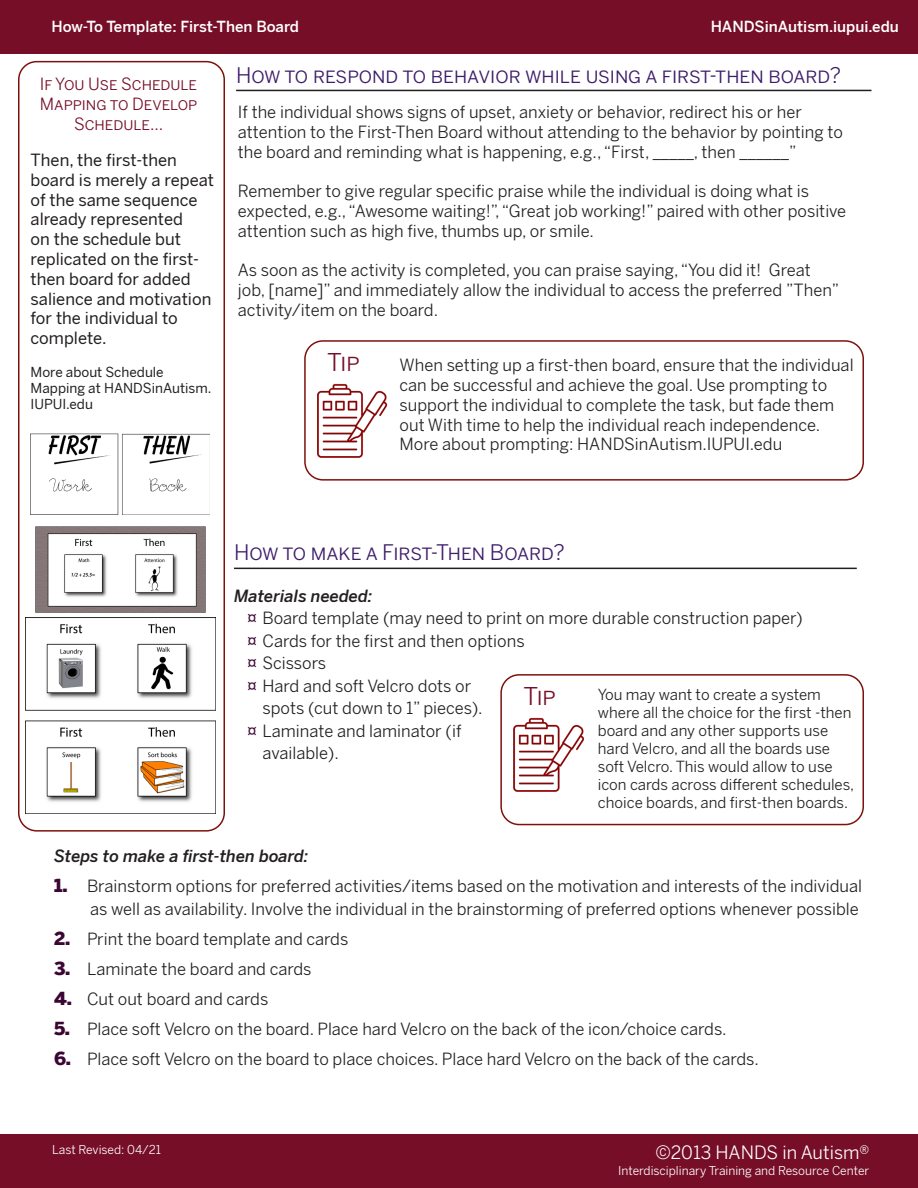
<style>
.page{position:relative;width:918px;height:1188px;background:#fff}
.page>*{position:absolute;margin:0;border:0;box-sizing:border-box;transform-origin:0 0}
.Main_Paragraph{font:24px "Benton Sans";letter-spacing:-.03em;color:#770e28}
.Subtitle{font:21px "Benton Sans";color:#3e1d6b}
.t1{font:18px "Benton Sans";color:#fff}
.Main_Paragraph-2{font:16.5px/19.8px "Benton Sans";color:#231f20}
.Main_Paragraph-3{font:16.5px/19.8px "Benton Sans";color:#231f20}
.Main_Paragraph-4{font:italic 500 16.5px "Benton Sans";color:#231f20}
.Main_Paragraph-5{font:16.5px/19.8px "Benton Sans";color:#770e28;text-align:center}
.Main_Paragraph-6{font:15px/18px "Benton Sans";color:#231f20}
.t2{font:500 15px "Benton Sans";color:#fff}
.Main_Paragraph-7{font:13.5px/16.2px "Benton Sans";color:#231f20}
.t3{font:12px "Benton Sans";color:#fff}
.s1{font-family:"Myriad Pro";font-size:18px;color:#3b0633}
.s2{font-weight:900;font-size:18px;color:#3b0633}
</style>
<div class="page">
<div style="left:0;top:0;width:918px;height:54px;background:#770e28"></div>
<div style="left:0;top:1134px;width:918px;height:54px;background:#770e28"></div>
<hr style="left:236px;top:90px;width:636px;height:1px;background:#231f20">
<div style="left:18px;top:61px;width:207px;height:771px;border:2px solid #7d110c;border-radius:18px"></div>
<img style="left:31px;top:433px;width:178px;height:81px">
<img style="left:35px;top:526px;width:171px;height:87px">
<img style="left:25px;top:617px;width:191px;height:196px">
<div style="left:304px;top:340px;width:560px;height:141px;border:2px solid #7d110c;border-radius:18px"></div>
<img style="left:317px;top:383px;width:71px;height:75px">
<hr style="left:234px;top:568px;width:623px;height:1px;background:#231f20">
<div style="left:500px;top:674px;width:364px;height:151px;border:2px solid #7d110c;border-radius:18px"></div>
<img style="left:513px;top:717px;width:71px;height:75px">
<p class="t2" style="left:51px;top:18px;width:249px">How-To Template: First-Then Board</p>
<p class="t2" style="left:711px;top:18px;width:190px">HANDSinAutism.iupui.edu</p>
<p class="Main_Paragraph-5" style="left:40px;top:74px;width:159px">If You Use Schedule<br>Mapping to Develop<br>Schedule...</p>
<p class="Main_Paragraph-3" style="left:31px;top:150px;width:185px">Then, the first-then board is merely a repeat of the same sequence already represented<br>on the schedule but replicated on the first&shy;then board for added salience and motivation for the individual to complete.</p>
<p class="Main_Paragraph-7" style="left:31px;top:364px;width:182px">More about Schedule<br>Mapping at HANDSinAutism.<br>IUPUI.edu</p>
<p class="Subtitle" style="left:236px;top:62px;width:607px">How to respond to behavior while using a first-then board?</p>
<p class="Main_Paragraph-2" style="left:238px;top:102px;width:607px">If the individual shows signs of upset, anxiety or behavior, redirect his or her attention to the First-Then Board without attending to the behavior by pointing to the board and reminding what is happening, e.g., “First, _____, then ______”</p>
<p class="Main_Paragraph-2" style="left:238px;top:181px;width:610px">Remember to give regular specific praise while the individual is doing what is expected, e.g., “Awesome waiting!”, “Great job working!” paired with other positive attention such as high five, thumbs up, or smile.</p>
<p class="Main_Paragraph-2" style="left:238px;top:261px;width:603px">As soon as the activity is completed, you can praise saying, “You did it! Great job, [name]” and immediately allow the individual to access the preferred ”Then” activity/item on the board.</p>
<p class="Main_Paragraph" style="left:327px;top:348px;width:34px">Tip</p>
<p class="Main_Paragraph-2" style="left:400px;top:355px;width:456px">When setting up a first-then board, ensure that the individual can be successful and achieve the goal. Use prompting to support the individual to complete the task, but fade them out With time to help the individual reach independence.<br>More about prompting: HANDSinAutism.IUPUI.edu</p>
<p class="Subtitle" style="left:234px;top:540px;width:332px">How to make a First-Then Board?</p>
<p class="Main_Paragraph-4" style="left:234px;top:586px;width:140px">Materials needed:</p>
<p class="Main_Paragraph-2" style="left:248px;top:609px;width:557px"><span class="s1">¤</span> Board template (may need to print on more durable construction paper)</p>
<p class="Main_Paragraph-2" style="left:248px;top:631px;width:279px"><span class="s1">¤</span> Cards for the first and then options</p>
<p class="Main_Paragraph-2" style="left:248px;top:654px;width:80px"><span class="s1">¤</span> Scissors</p>
<p class="Main_Paragraph-2" style="left:262px;top:675px;width:222px;line-height:22.5px;text-indent:-15px"><span class="s1">¤</span> Hard and soft Velcro dots or spots (cut down to 1” pieces).</p>
<p class="Main_Paragraph-2" style="left:262px;top:720px;width:200px;line-height:22.5px;text-indent:-15px"><span class="s1">¤</span> Laminate and laminator (if available).</p>
<p class="Main_Paragraph" style="left:523px;top:682px;width:34px">Tip</p>
<p class="Main_Paragraph-6" style="left:598px;top:685px;width:258px">You may want to create a system where all the choice for the first -then board and any other supports use hard Velcro, and all the boards use soft Velcro. This would allow to use icon cards across different schedules, choice boards, and first-then boards.</p>
<p class="Main_Paragraph-4" style="left:54px;top:846px;width:256px">Steps to make a first-then board:</p>
<p class="Main_Paragraph-2" style="left:54px;top:875px;width:810px;line-height:22.5px;text-align:right"><span class="s2">1.</span> Brainstorm options for preferred activities/items based on the motivation and interests of the individual as well as availability. Involve the individual in the brainstorming of preferred options whenever possible</p>
<p class="Main_Paragraph-2" style="left:54px;top:929px;width:296px"><span class="s2">2.</span> Print the board template and cards</p>
<p class="Main_Paragraph-2" style="left:54px;top:959px;width:259px"><span class="s2">3.</span> Laminate the board and cards</p>
<p class="Main_Paragraph-2" style="left:54px;top:989px;width:216px"><span class="s2">4.</span> Cut out board and cards</p>
<p class="Main_Paragraph-2" style="left:54px;top:1019px;width:674px"><span class="s2">5.</span> Place soft Velcro on the board. Place hard Velcro on the back of the icon/choice cards.</p>
<p class="Main_Paragraph-2" style="left:54px;top:1049px;width:706px"><span class="s2">6.</span> Place soft Velcro on the board to place choices. Place hard Velcro on the back of the cards.</p>
<p class="t3" style="left:52px;top:1143px;width:110px">Last Revised: 04/21</p>
<p class="t1" style="left:655px;top:1142px;width:215px">©2013 HANDS in Autism®</p>
<p class="t3" style="left:618px;top:1164px;width:253px">Interdisciplinary Training and Resource Center</p>
</div>
